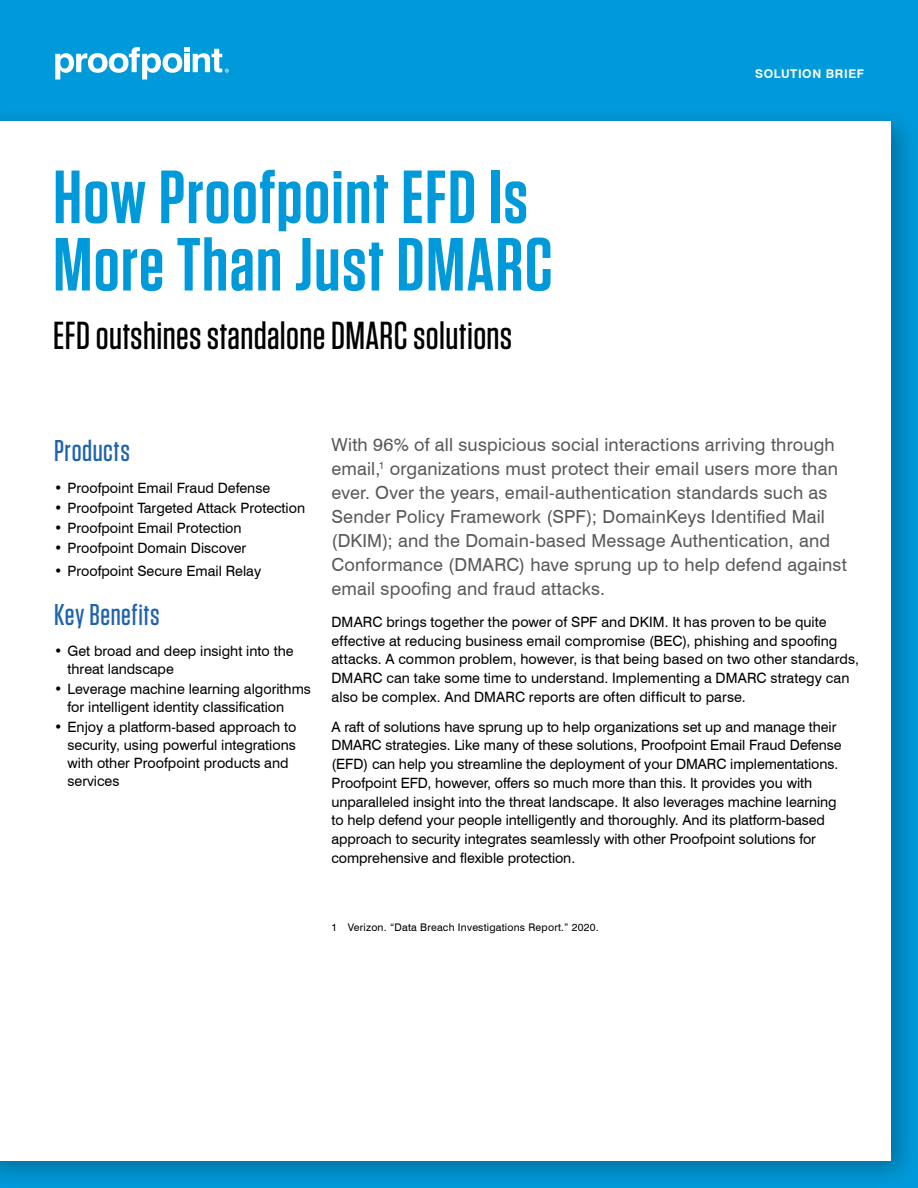
<style>
.page{position:relative;width:918px;height:1188px;background:#009ada}
.page>*{position:absolute;margin:0;border:0;box-sizing:border-box;transform-origin:0 0}
.t1{font:600 75px/67.5px "Tungsten";letter-spacing:.02em;color:#009ada}
.t2{font:500 39px "Tungsten";letter-spacing:.01em;color:#000}
.t3{font:500 30px "Tungsten";letter-spacing:.02em;color:#1e63af}
.t4{font:18px/24px "Swiss 721 BT";letter-spacing:.01em;color:#58595b}
.t5{font:14.25px/18.8px "Swiss 721 BT";color:#000}
.t6{font:700 12px "Swiss 721 BT";letter-spacing:.05em;color:#fff}
.t7{font:10.5px "Swiss 721 BT";letter-spacing:.02em;color:#000}
</style>
<div class="page">
<div style="left:0;top:105px;width:918px;height:1083px;background:#000;opacity:.3"></div>
<div style="left:0;top:122px;width:891px;height:1039px;background:#fff"></div>
<svg style="left:55px;top:47px;width:174px;height:33px"></svg>
<h1 class="t1" style="left:53px;top:165px;width:501px">How Proofpoint EFD Is<br>More Than Just DMARC</h1>
<h2 class="t2" style="left:53px;top:315px;width:461px">EFD outshines standalone DMARC solutions</h2>
<p class="t6" style="left:755px;top:67px;width:110px">SOLUTION BRIEF</p>
<h3 class="t3" style="left:54px;top:435px;width:77px">Products</h3>
<p class="t5" style="left:54px;top:478px;width:218px">• Proofpoint Email Fraud Defense</p>
<p class="t5" style="left:54px;top:498px;width:253px">• Proofpoint Targeted Attack Protection</p>
<p class="t5" style="left:54px;top:518px;width:189px">• Proofpoint Email Protection</p>
<p class="t5" style="left:54px;top:538px;width:194px">• Proofpoint Domain Discover</p>
<p class="t5" style="left:54px;top:562px;width:209px">• Proofpoint Secure Email Relay</p>
<h3 class="t3" style="left:54px;top:598px;width:107px">Key Benefits</h3>
<p class="t5" style="left:67px;top:642px;width:228px;line-height:18px;text-indent:-13px">• Get broad and deep insight into the threat landscape</p>
<p class="t5" style="left:67px;top:680px;width:245px;line-height:18px;text-indent:-13px">• Leverage machine learning algorithms for intelligent identity classification</p>
<p class="t5" style="left:67px;top:718px;width:231px;line-height:18px;text-indent:-13px">• Enjoy a platform-based approach to security, using powerful integrations with other Proofpoint products and services</p>
<p class="t4" style="left:331px;top:432px;width:517px">With 96% of all suspicious social interactions arriving through email,<sup>1</sup> organizations must protect their email users more than ever. Over the years, email-authentication standards such as Sender Policy Framework (SPF); DomainKeys Identified Mail (DKIM); and the Domain-based Message Authentication, and Conformance (DMARC) have sprung up to help defend against email spoofing and fraud attacks.</p>
<p class="t5" style="left:332px;top:612px;width:529px">DMARC brings together the power of SPF and DKIM. It has proven to be quite effective at reducing business email compromise (BEC), phishing and spoofing attacks. A common problem, however, is that being based on two other standards, DMARC can take some time to understand. Implementing a DMARC strategy can also be complex. And DMARC reports are often difficult to parse.</p>
<p class="t5" style="left:332px;top:717px;width:512px">A raft of solutions have sprung up to help organizations set up and manage their DMARC strategies. Like many of these solutions, Proofpoint Email Fraud Defense (EFD) can help you streamline the deployment of your DMARC implementations.<br>Proofpoint EFD, however, offers so much more than this. It provides you with unparalleled insight into the threat landscape. It also leverages machine learning to help defend your people intelligently and thoroughly. And its platform-based approach to security integrates seamlessly with other Proofpoint solutions for comprehensive and flexible protection.</p>
<p class="t7" style="left:332px;top:921px;width:269px">1 Verizon. “Data Breach Investigations Report.” 2020.</p>
</div>
